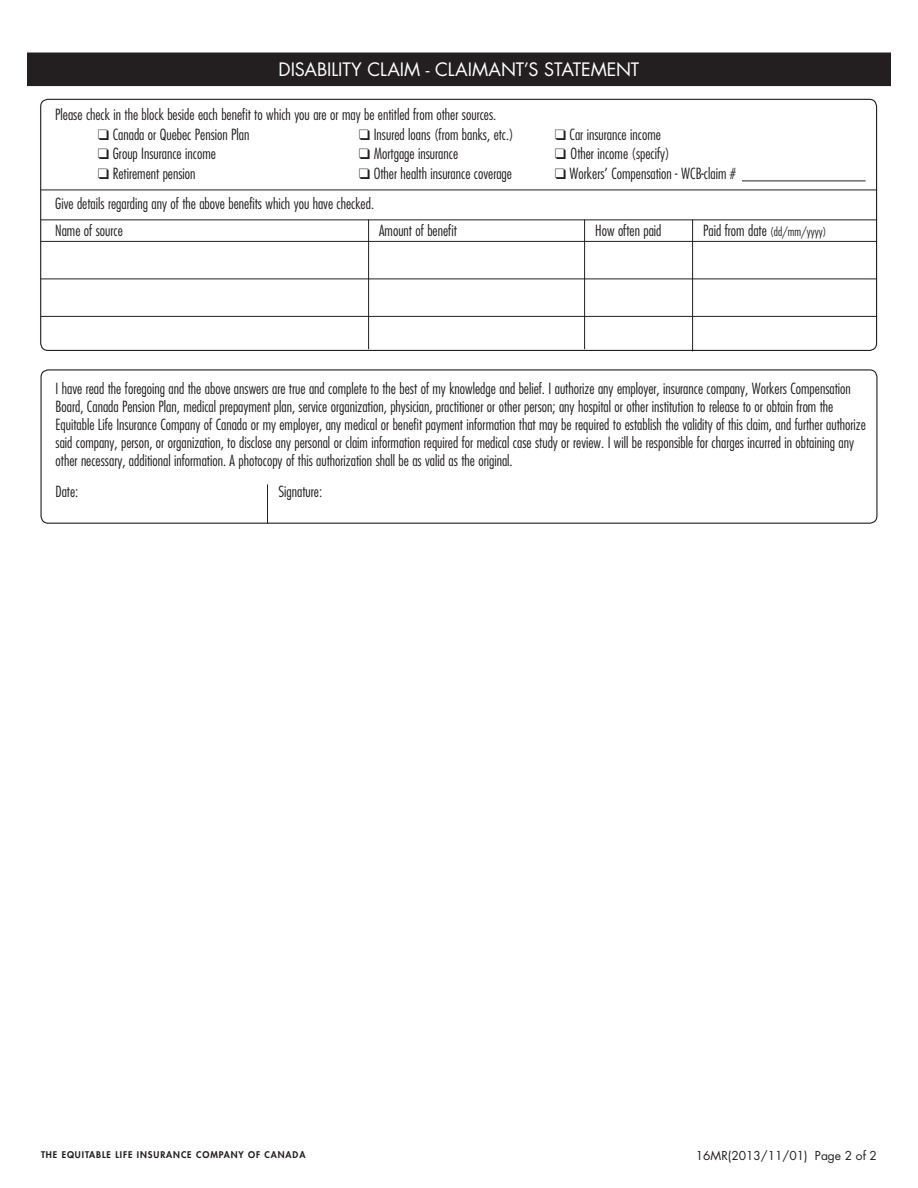
<style>
.page{position:relative;width:918px;height:1188px;background:#fff}
.page>*{position:absolute;margin:0;border:0;box-sizing:border-box;transform-origin:0 0}
.Equitable{font:18px "Futura Std";letter-spacing:-.005em;color:#fff}
.t1{font:300 condensed 15px/18px "Futura";color:#231f20}
.t2{font:300 condensed 15px "Futura Std";color:#231f20}
.t3{font:12px "Futura Std";color:#231f20}
.t4{font:800 9px "Futura Std";letter-spacing:.1em;color:#231f20}
.s1{font-size:12px}
</style>
<div class="page">
<div style="left:28px;top:53px;width:862px;height:32px;background:#231f20"></div>
<div style="left:27px;top:53px;width:864px;height:33px;border:2px solid #231f20"></div>
<div style="left:40px;top:99px;width:837px;height:252px;border:1px solid #231f20;border-radius:7px"></div>
<hr style="left:41px;top:190px;width:836px;height:1px;background:#231f20">
<hr style="left:742px;top:181px;width:124px;height:1px;background:#231f20">
<hr style="left:41px;top:219px;width:836px;height:1px;background:#231f20">
<hr style="left:368px;top:220px;width:1px;height:129px;background:#231f20">
<hr style="left:41px;top:241px;width:836px;height:1px;background:#231f20">
<hr style="left:41px;top:279px;width:836px;height:1px;background:#231f20">
<hr style="left:41px;top:316px;width:836px;height:1px;background:#231f20">
<hr style="left:584px;top:220px;width:1px;height:129px;background:#231f20">
<hr style="left:692px;top:220px;width:1px;height:131px;background:#231f20">
<div style="left:41px;top:369px;width:837px;height:155px;border:1px solid #231f20;border-radius:7px"></div>
<hr style="left:267px;top:484px;width:1px;height:39px;background:#231f20">
<p class="Equitable" style="left:279px;top:58px;width:362px">DISABILITY CLAIM - CLAIMANT’S STATEMENT</p>
<p class="t2" style="left:55px;top:106px;width:443px">Please check in the block beside each benefit to which you are or may be entitled from other sources.</p>
<p class="t2" style="left:98px;top:125px;width:153px">❑ Canada or Quebec Pension Plan</p>
<p class="t2" style="left:359px;top:125px;width:156px">❑ Insured loans (from banks, etc.)</p>
<p class="t2" style="left:555px;top:125px;width:108px">❑ Car insurance income</p>
<p class="t2" style="left:98px;top:145px;width:119px">❑ Group Insurance income</p>
<p class="t2" style="left:359px;top:145px;width:101px">❑ Mortgage insurance</p>
<p class="t2" style="left:555px;top:145px;width:117px">❑ Other income (specify)</p>
<p class="t2" style="left:98px;top:164px;width:99px">❑ Retirement pension</p>
<p class="t2" style="left:359px;top:164px;width:155px">❑ Other health insurance coverage</p>
<p class="t2" style="left:555px;top:164px;width:183px">❑ Workers’ Compensation - WCB-claim #</p>
<p class="t1" style="left:55px;top:194px;width:320px">Give details regarding any of the above benefits which you have checked.</p>
<p class="t1" style="left:55px;top:221px;width:69px">Name of source</p>
<p class="t1" style="left:379px;top:221px;width:79px">Amount of benefit</p>
<p class="t1" style="left:595px;top:221px;width:68px">How often paid</p>
<p class="t1" style="left:703px;top:221px;width:125px">Paid from date <span class="s1">(dd/mm/yyyy)</span></p>
<p class="t1" style="left:56px;top:379px;width:812px">I have read the foregoing and the above answers are true and complete to the best of my knowledge and belief. I authorize any employer, insurance company, Workers Compensation Board, Canada Pension Plan, medical prepayment plan, service organization, physician, practitioner or other person; any hospital or other institution to release to or obtain from the Equitable Life Insurance Company of Canada or my employer, any medical or benefit payment information that may be required to establish the validity of this claim, and further authorize said company, person, or organization, to disclose any personal or claim information required for medical case study or review. I will be responsible for charges incurred in obtaining any other necessary, additional information. A photocopy of this authorization shall be as valid as the original.</p>
<p class="t1" style="left:56px;top:482px;width:24px">Date:</p>
<p class="t1" style="left:278px;top:482px;width:45px">Signature:</p>
<p class="t4" style="left:41px;top:1149px;width:266px">THE EQUITABLE LIFE INSURANCE COMPANY OF CANADA</p>
<p class="t3" style="left:696px;top:1147px;width:183px">16MR(2013/11/01) Page 2 of 2</p>
</div>
